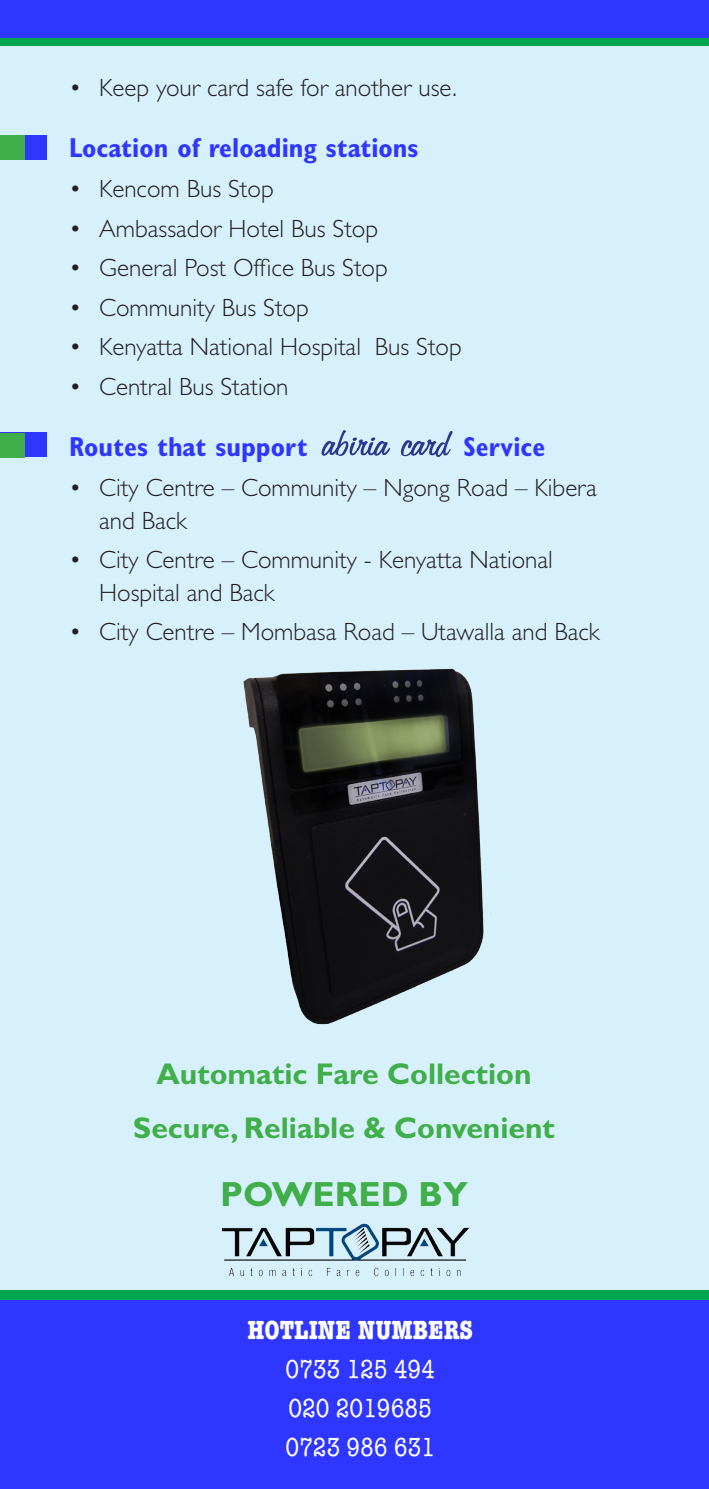
<style>
.page{position:relative;width:709px;height:1489px;background:#fff}
.page>*{position:absolute;margin:0;border:0;box-sizing:border-box;transform-origin:0 0}
.t1{font:700 35px "Gill Sans";color:#40ae49}
.t2{font:700 30px "Gill Sans";color:#40ae49}
.t3{font:700 condensed 27.5px "Gill Sans";color:#2f36ff}
.t4{font:condensed 26.5px "American Typewriter";color:#fff}
.t5{font:700 condensed 26.5px "American Typewriter";color:#fff}
.t6{font:300 25px/32.5px "Gill Sans";color:#231f20}
</style>
<div class="page">
<div style="left:0;top:0;width:709px;height:1488px;background:#d7f1fc"></div>
<div style="left:0;top:1290px;width:709px;height:198px;background:#00a74f"></div>
<div style="left:0;top:1300px;width:709px;height:188px;background:#2f36ff"></div>
<div style="left:0;top:0;width:709px;height:45px;background:#00a74f"></div>
<div style="left:0;top:0;width:709px;height:37px;background:#2f36ff"></div>
<div style="left:0;top:135px;width:46px;height:25px;background:#2f36ff"></div>
<div style="left:0;top:136px;width:25px;height:24px;background:#40ae49"></div>
<div style="left:0;top:432px;width:46px;height:25px;background:#2f36ff"></div>
<div style="left:0;top:433px;width:25px;height:24px;background:#40ae49"></div>
<img style="left:222px;top:1223px;width:247px;height:54px">
<img style="left:243px;top:668px;width:249px;height:357px">
<svg style="left:321px;top:430px;width:131px;height:27px"></svg>
<p class="t6" style="left:69px;top:71px;width:389px">• Keep your card safe for another use.</p>
<p class="t3" style="left:69px;top:132px;width:351px">Location of reloading stations</p>
<p class="t6" style="left:69px;top:172px;width:206px">• Kencom Bus Stop</p>
<p class="t6" style="left:69px;top:212px;width:310px">• Ambassador Hotel Bus Stop</p>
<p class="t6" style="left:69px;top:252px;width:320px">• General Post Office Bus Stop</p>
<p class="t6" style="left:69px;top:291px;width:241px">• Community Bus Stop</p>
<p class="t6" style="left:69px;top:331px;width:394px">• Kenyatta National Hospital Bus Stop</p>
<p class="t6" style="left:69px;top:370px;width:221px">• Central Bus Station</p>
<p class="t3" style="left:69px;top:431px;width:240px">Routes that support</p>
<p class="t3" style="left:463px;top:431px;width:83px">Service</p>
<p class="t6" style="left:99px;top:471px;width:499px;text-indent:-30px">• City Centre – Community – Ngong Road – Kibera and Back</p>
<p class="t6" style="left:99px;top:543px;width:455px;text-indent:-30px">• City Centre – Community - Kenyatta National<br>Hospital and Back</p>
<p class="t6" style="left:69px;top:615px;width:532px">• City Centre – Mombasa Road – Utawalla and Back</p>
<p class="t2" style="left:156px;top:1056px;width:376px">Automatic Fare Collection</p>
<p class="t2" style="left:133px;top:1110px;width:423px">Secure, Reliable &amp; Convenient</p>
<p class="t1" style="left:220px;top:1173px;width:249px">POWERED BY</p>
<p class="t5" style="left:247px;top:1313px;width:227px">HOTLINE NUMBERS</p>
<p class="t4" style="left:285px;top:1353px;width:151px">0733 125 494</p>
<p class="t4" style="left:288px;top:1392px;width:145px">020 2019685</p>
<p class="t4" style="left:285px;top:1431px;width:151px">0723 986 631</p>
</div>
